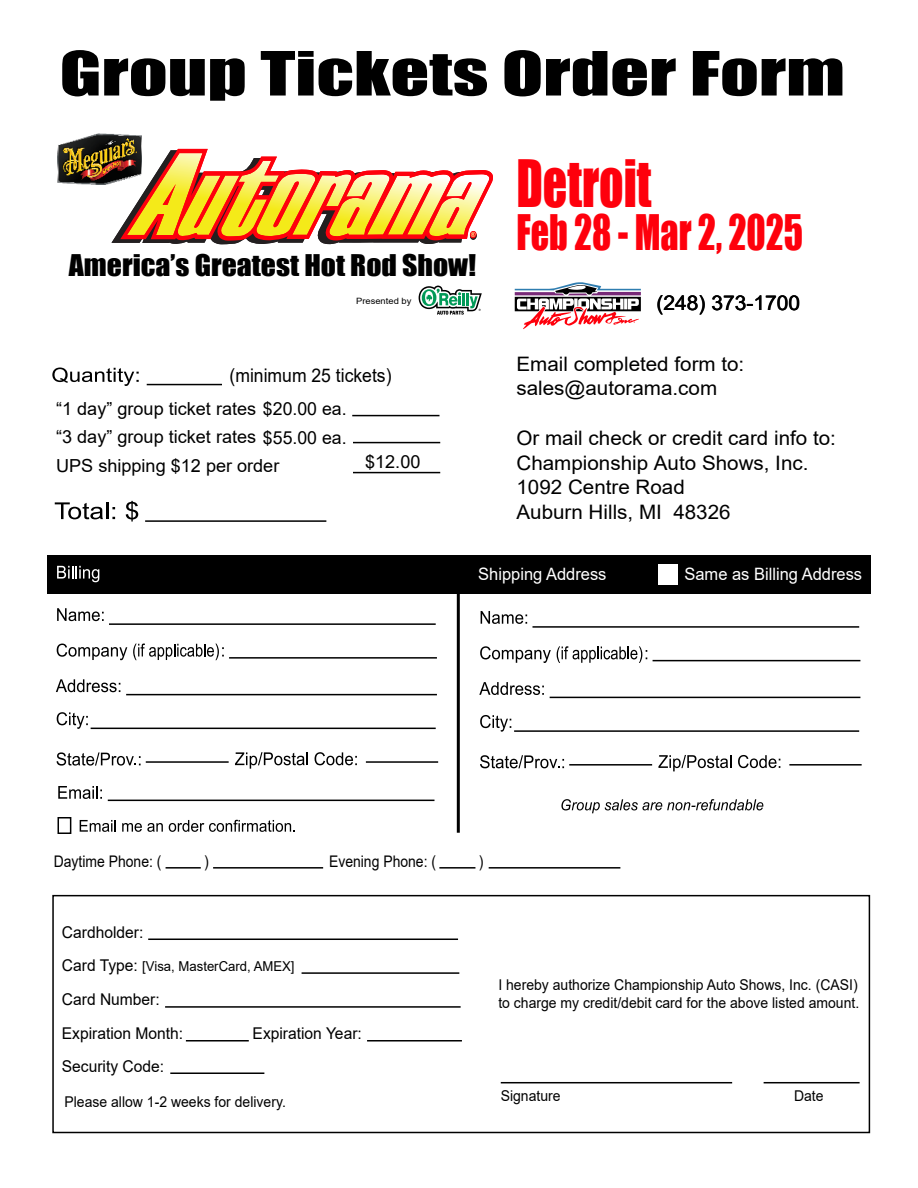
<style>
.page{position:relative;width:918px;height:1188px;background:#fff}
.page>*{position:absolute;margin:0;border:0;box-sizing:border-box;transform-origin:0 0}
.t1{font:60px "Impact";color:#fe000c;scale:.8 1}
.t2{font:56.25px "Impact";color:#000;scale:1.35 1}
.t3{font:45px "Impact";color:#fe000c;scale:.8 1}
.t4{font:27.45px "Impact";color:#000;scale:1.08 1}
.t5{font:20.4px "Arial";color:#000}
.t6{font:19.95px/24.8px "Arial";color:#000}
.t7{font:18.9px "Arial";color:#000;scale:.93 1}
.t8{font:18px/28.5px "Arial";color:#000;text-align:justify}
.t9{font:17.1px "Arial";color:#fff}
.t10{font:16.2px/33.6px "Arial";color:#000;scale:.96 1}
.t11{font:16.05px "Arial";color:#000;scale:.87 1}
.t12{font:14.85px/17.9px "Arial";color:#000;scale:.94 1}
.t13{font:13.65px "Arial";color:#000;scale:.96 1}
.t14{font:8.7px "Arial";color:#000;scale:1.08 1}
.s1{font-size:16.2px}
</style>
<div class="page">
<div style="left:47px;top:555px;width:824px;height:39px;background:#000"></div>
<svg style="left:55px;top:502px;width:60px;height:17px"></svg>
<svg style="left:126px;top:501px;width:12px;height:21px"></svg>
<svg style="left:52px;top:368px;width:87px;height:18px"></svg>
<hr style="left:147px;top:384px;width:75px;height:1px;background:#000">
<hr style="left:489px;top:867px;width:131px;height:2px;background:#000">
<hr style="left:439px;top:867px;width:36px;height:2px;background:#000">
<hr style="left:213px;top:867px;width:110px;height:2px;background:#000">
<hr style="left:166px;top:867px;width:35px;height:2px;background:#000">
<svg style="left:57px;top:566px;width:42px;height:16px"></svg>
<svg style="left:57px;top:608px;width:47px;height:13px"></svg>
<svg style="left:57px;top:644px;width:70px;height:16px"></svg>
<svg style="left:133px;top:644px;width:91px;height:16px"></svg>
<svg style="left:56px;top:679px;width:64px;height:13px"></svg>
<svg style="left:57px;top:712px;width:31px;height:17px"></svg>
<svg style="left:57px;top:752px;width:84px;height:14px"></svg>
<svg style="left:235px;top:752px;width:73px;height:17px"></svg>
<svg style="left:315px;top:752px;width:42px;height:13px"></svg>
<svg style="left:58px;top:786px;width:44px;height:13px"></svg>
<svg style="left:80px;top:820px;width:36px;height:12px"></svg>
<svg style="left:122px;top:823px;width:41px;height:9px"></svg>
<svg style="left:169px;top:820px;width:126px;height:12px"></svg>
<div style="left:58px;top:817px;width:13px;height:17px;border:2px solid #000"></div>
<hr style="left:109px;top:623px;width:327px;height:2px;background:#000">
<hr style="left:229px;top:657px;width:208px;height:2px;background:#000">
<hr style="left:126px;top:694px;width:311px;height:1px;background:#000">
<hr style="left:91px;top:728px;width:345px;height:1px;background:#000">
<hr style="left:366px;top:761px;width:72px;height:2px;background:#000">
<hr style="left:146px;top:761px;width:83px;height:2px;background:#000">
<hr style="left:108px;top:800px;width:327px;height:1px;background:#000">
<svg style="left:561px;top:799px;width:202px;height:14px"></svg>
<svg style="left:481px;top:611px;width:46px;height:13px"></svg>
<svg style="left:480px;top:646px;width:71px;height:17px"></svg>
<svg style="left:557px;top:646px;width:90px;height:17px"></svg>
<svg style="left:479px;top:682px;width:65px;height:13px"></svg>
<svg style="left:480px;top:715px;width:31px;height:17px"></svg>
<svg style="left:480px;top:755px;width:84px;height:13px"></svg>
<svg style="left:658px;top:755px;width:73px;height:16px"></svg>
<svg style="left:738px;top:755px;width:42px;height:13px"></svg>
<hr style="left:532px;top:626px;width:327px;height:2px;background:#000">
<hr style="left:653px;top:660px;width:207px;height:1px;background:#000">
<hr style="left:550px;top:697px;width:310px;height:1px;background:#000">
<hr style="left:514px;top:730px;width:345px;height:2px;background:#000">
<hr style="left:789px;top:764px;width:73px;height:2px;background:#000">
<hr style="left:569px;top:764px;width:83px;height:2px;background:#000">
<div style="left:659px;top:565px;width:19px;height:20px;background:#fff"></div>
<hr style="left:457px;top:584px;width:3px;height:249px;background:#000">
<hr style="left:148px;top:939px;width:310px;height:1px;background:#000">
<hr style="left:302px;top:972px;width:157px;height:2px;background:#000">
<hr style="left:165px;top:1006px;width:296px;height:2px;background:#000">
<hr style="left:367px;top:1040px;width:95px;height:2px;background:#000">
<hr style="left:186px;top:1040px;width:63px;height:2px;background:#000">
<hr style="left:170px;top:1072px;width:94px;height:2px;background:#000">
<hr style="left:764px;top:1082px;width:96px;height:1px;background:#000">
<hr style="left:501px;top:1082px;width:231px;height:1px;background:#000">
<div style="left:52px;top:895px;width:818px;height:238px;border:2px solid #000"></div>
<hr style="left:145px;top:520px;width:181px;height:2px;background:#000">
<hr style="left:352px;top:415px;width:88px;height:1px;background:#000">
<hr style="left:353px;top:442px;width:87px;height:1px;background:#000">
<hr style="left:353px;top:472px;width:87px;height:1px;background:#000">
<img style="left:57px;top:133px;width:84px;height:51px">
<svg style="left:112px;top:149px;width:361px;height:95px"></svg>
<svg style="left:418px;top:285px;width:55px;height:30px"></svg>
<svg style="left:473px;top:170px;width:51px;height:160px"></svg>
<svg style="left:515px;top:282px;width:126px;height:47px"></svg>
<h2 class="t2" style="left:60px;top:30px;width:583px">Group Tickets Order Form</h2>
<h1 class="t1" style="left:516px;top:136px;width:171px">Detroit</h1>
<h3 class="t3" style="left:516px;top:197px;width:360px">Feb 28 - Mar 2, 2025</h3>
<h3 class="t4" style="left:69px;top:253px;width:379px">America’s Greatest Hot Rod Show!</h3>
<p class="t14" style="left:356px;top:295px;width:53px">Presented by</p>
<h3 class="t5" style="left:657px;top:294px;width:145px">(248) 373-1700</h3>
<p class="t7" style="left:230px;top:362px;width:176px">(minimum 25 tickets)</p>
<p class="t8" style="left:56px;top:394px;width:237px">“1 day” group ticket rates 15 “3 day” group ticket rates 30<br>UPS shipping $12 per order</p>
<p class="t8" style="left:263px;top:394px;width:85px">$20.00 ea. $55.00 ea.</p>
<p class="t8" style="left:365px;top:447px;width:57px">$12.00</p>
<h3 class="t6" style="left:516px;top:351px;width:229px">Email completed form to: sales@autorama.com</h3>
<h3 class="t6" style="left:516px;top:425px;width:321px">Or mail check or credit card info to:<br>Championship Auto Shows, Inc.<br>1092 Centre Road<br>Auburn Hills, MI 48326</h3>
<p class="t9" style="left:478px;top:563px;width:130px">Shipping Address</p>
<p class="t9" style="left:684px;top:563px;width:179px">Same as Billing Address</p>
<p class="t11" style="left:54px;top:851px;width:125px">Daytime Phone: (</p>
<p class="t11" style="left:204px;top:851px;width:7px">)</p>
<p class="t11" style="left:329px;top:851px;width:125px">Evening Phone: (</p>
<p class="t11" style="left:479px;top:851px;width:7px">)</p>
<p class="t10" style="left:62px;top:915px;width:86px">Cardholder:</p>
<p class="t13" style="left:62px;top:957px;width:244px"><span class="s1">Card Type:</span> [Visa, MasterCard, AMEX]</p>
<p class="t10" style="left:62px;top:982px;width:128px">Card Number:<br>Expiration Month:</p>
<p class="t10" style="left:253px;top:1016px;width:115px">Expiration Year:</p>
<p class="t12" style="left:498px;top:976px;width:385px">I hereby authorize Championship Auto Shows, Inc. (CASI) to charge my credit/debit card for the above listed amount.</p>
<p class="t10" style="left:62px;top:1050px;width:108px">Security Code:</p>
<p class="t12" style="left:65px;top:1093px;width:237px">Please allow 1-2 weeks for delivery.</p>
<p class="t12" style="left:501px;top:1087px;width:65px">Signature</p>
<p class="t12" style="left:794px;top:1087px;width:33px">Date</p>
</div>
